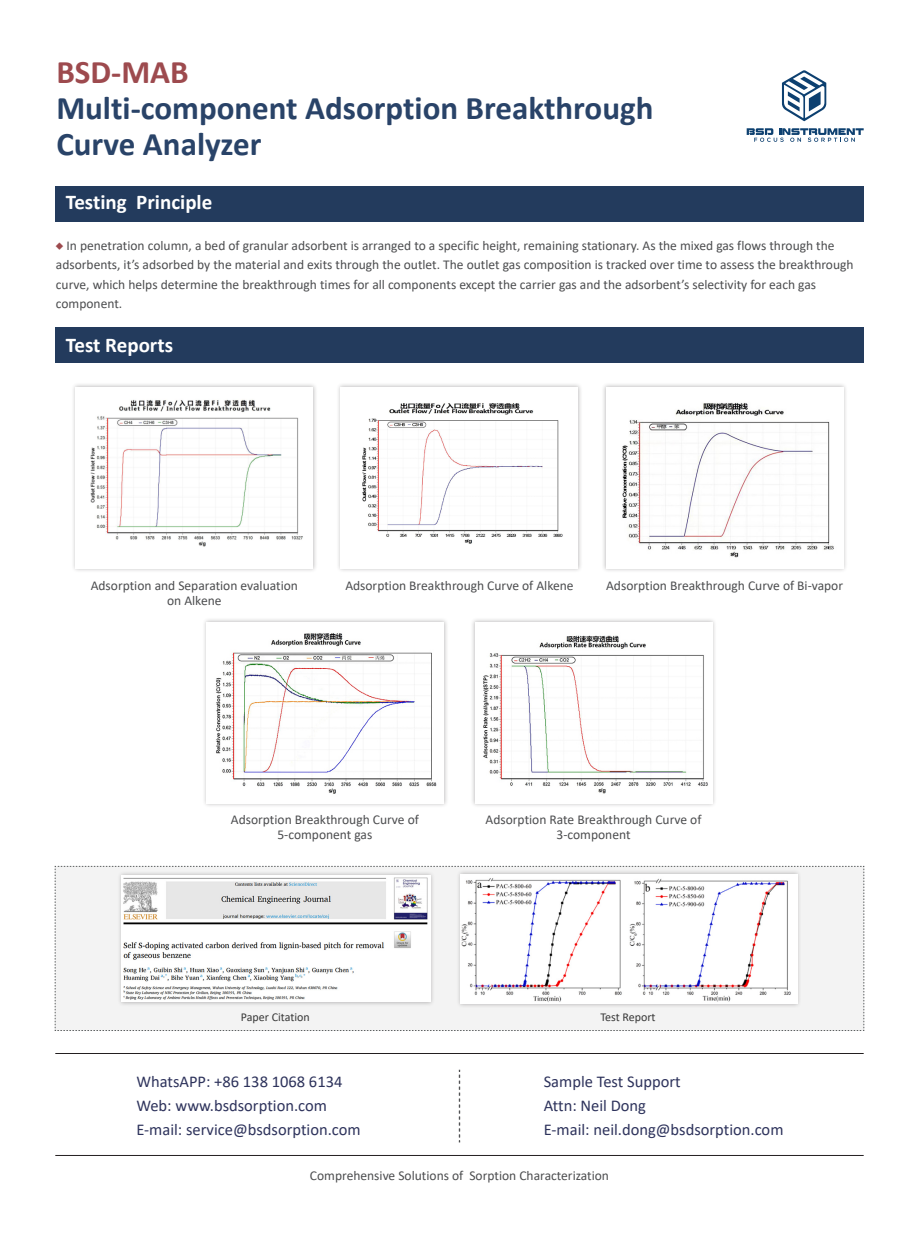
<style>
.page{position:relative;width:919px;height:1238px;background:#fff}
.page>*{position:absolute;margin:0;border:0;box-sizing:border-box;transform-origin:0 0}
.内页正文{font:700 33px "Calibri";color:#294368}
.大标题{font:700 33px "Calibri";color:#9d4a4e}
.大标题-2{font:700 21px "Calibri";color:#fff}
.大标题-3{font:16.5px "Calibri";color:#2e335c}
.大标题-4{font:13.5px/15px "Calibri";color:#4c4d4f;text-align:center}
.MAB配置{font:12px "Calibri";color:#383838}
.s1{font-family:"Source Han Sans SC";font-size:7.5px;color:#9d4a4e}
</style>
<div class="page">
<div style="left:55px;top:866px;width:809px;height:164px;background:#f3f3f3"></div>
<div style="left:117px;top:870px;width:317px;height:136px;background:#231f20;opacity:.3"></div>
<img style="left:122px;top:875px;width:308px;height:126px">
<div style="left:455px;top:869px;width:346px;height:138px;background:#231f20;opacity:.3"></div>
<img style="left:460px;top:874px;width:337px;height:129px">
<div style="left:55px;top:186px;width:808px;height:35px;background:#233b5d"></div>
<div style="left:601px;top:382px;width:246px;height:191px;background:#231f20;opacity:.3"></div>
<div style="left:605px;top:387px;width:238px;height:181px;background:#fff"></div>
<img style="left:622px;top:403px;width:212px;height:155px">
<div style="left:202px;top:617px;width:247px;height:191px;background:#231f20;opacity:.3"></div>
<div style="left:206px;top:622px;width:238px;height:181px;background:#fff"></div>
<img style="left:216px;top:633px;width:221px;height:161px">
<div style="left:470px;top:617px;width:247px;height:191px;background:#231f20;opacity:.3"></div>
<div style="left:474px;top:622px;width:238px;height:181px;background:#fff"></div>
<img style="left:483px;top:635px;width:225px;height:159px">
<div style="left:336px;top:382px;width:247px;height:191px;background:#231f20;opacity:.3"></div>
<div style="left:340px;top:387px;width:238px;height:181px;background:#fff"></div>
<img style="left:362px;top:403px;width:201px;height:141px">
<div style="left:71px;top:382px;width:247px;height:191px;background:#231f20;opacity:.3"></div>
<div style="left:75px;top:387px;width:238px;height:181px;background:#fff"></div>
<img style="left:90px;top:399px;width:213px;height:148px">
<div style="left:55px;top:327px;width:808px;height:35px;background:#233b5d"></div>
<svg style="left:459px;top:1069px;width:1px;height:73px"></svg>
<hr style="left:55px;top:1053px;width:808px;height:1px;background:#231f20">
<hr style="left:55px;top:1154px;width:808px;height:1px;background:#231f20">
<svg style="left:746px;top:128px;width:117px;height:14px"></svg>
<svg style="left:781px;top:70px;width:45px;height:51px"></svg>
<p class="大标题" style="left:56px;top:49px;width:134px">BSD-MAB</p>
<p class="内页正文" style="left:56px;top:85px;width:598px">Multi-component Adsorption Breakthrough</p>
<p class="内页正文" style="left:56px;top:121px;width:206px">Curve Analyzer</p>
<p class="大标题-2" style="left:66px;top:187px;width:148px">Testing Principle</p>
<p class="大标题-4" style="left:56px;top:235px;width:799px;line-height:19.5px;text-align:left"><span class="s1">◆</span> In penetration column, a bed of granular adsorbent is arranged to a specific height, remaining stationary. As the mixed gas flows through the adsorbents, it’s adsorbed by the material and exits through the outlet. The outlet gas composition is tracked over time to assess the breakthrough curve, which helps determine the breakthrough times for all components except the carrier gas and the adsorbent’s selectivity for each gas</p>
<p class="大标题-4" style="left:56px;top:296px;width:68px">component.</p>
<p class="大标题-2" style="left:66px;top:330px;width:109px">Test Reports</p>
<p class="大标题-4" style="left:91px;top:577px;width:209px">Adsorption and Separation evaluation on Alkene</p>
<p class="大标题-4" style="left:345px;top:577px;width:230px">Adsorption Breakthrough Curve of Alkene</p>
<p class="大标题-4" style="left:606px;top:577px;width:238px">Adsorption Breakthrough Curve of Bi-vapor</p>
<p class="大标题-4" style="left:231px;top:812px;width:189px">Adsorption Breakthrough Curve of<br>5-component gas</p>
<p class="大标题-4" style="left:485px;top:812px;width:217px">Adsorption Rate Breakthrough Curve of<br>3-component</p>
<p class="MAB配置" style="left:241px;top:1008px;width:70px">Paper Citation</p>
<p class="MAB配置" style="left:600px;top:1008px;width:57px">Test Report</p>
<p class="大标题-3" style="left:136px;top:1070px;width:207px">WhatsAPP: +86 138 1068 6134</p>
<p class="大标题-3" style="left:136px;top:1094px;width:192px">Web: www.bsdsorption.com</p>
<p class="大标题-3" style="left:136px;top:1118px;width:226px">E-mail: service@bsdsorption.com</p>
<p class="大标题-3" style="left:543px;top:1070px;width:138px">Sample Test Support</p>
<p class="大标题-3" style="left:543px;top:1094px;width:104px">Attn: Neil Dong</p>
<p class="大标题-3" style="left:543px;top:1118px;width:241px">E-mail: neil.dong@bsdsorption.com</p>
<p class="大标题-4" style="left:310px;top:1167px;width:300px">Comprehensive Solutions of Sorption Characterization</p>
</div>
